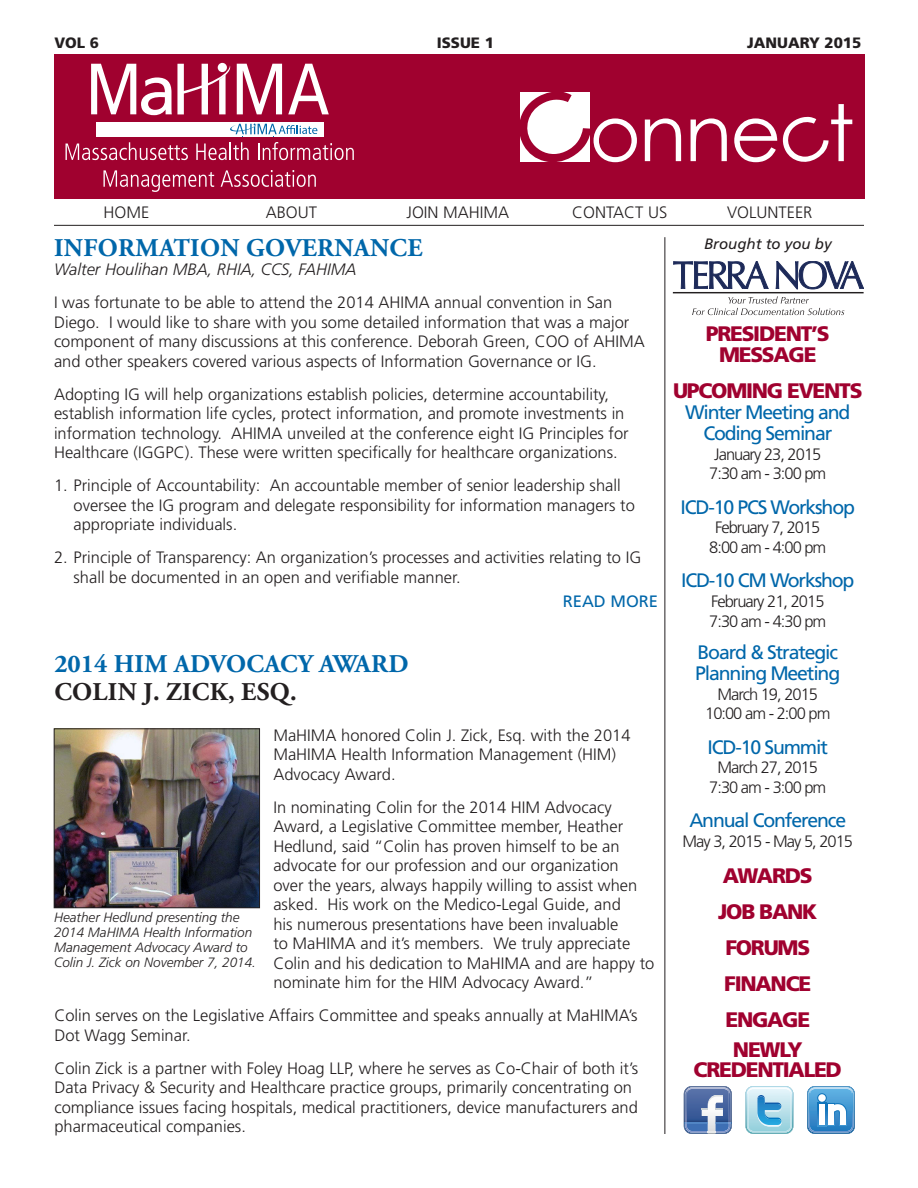
<style>
.page{position:relative;width:918px;height:1188px;background:#fff}
.page>*{position:absolute;margin:0;border:0;box-sizing:border-box;transform-origin:0 0}
.Heading{font:700 25.5px "Adobe Garamond Pro";letter-spacing:.015em;color:#0067aa}
.Heading-2{font:700 25.5px "Adobe Garamond Pro";letter-spacing:.015em;color:#231f20}
.Event{font:900 21px/21px "Frutiger";letter-spacing:-.06em;color:#a0012f;text-align:center}
.Event_Sub{font:19.5px/21px "Frutiger";letter-spacing:-.06em;color:#0067aa;text-align:center}
.Body_Text{font:300 16.5px/19.5px "Frutiger";color:#231f20}
.Bullet{font:300 16.5px/19.5px "Frutiger";color:#231f20}
.Event_Date{font:300 16.5px "Frutiger";letter-spacing:-.06em;color:#231f20}
.Author{font:italic 300 16.5px "Frutiger";color:#231f20}
.Body_Text-2{font:16.5px "Frutiger";color:#0067aa}
.t1{font:900 15px "Frutiger";color:#231f20}
.t2{font:italic 15px "Frutiger";color:#231f20}
.Author-2{font:italic 300 13.5px/15px "Frutiger";color:#231f20}
</style>
<div class="page">
<div style="left:54px;top:54px;width:810px;height:144px;background:#a0012f"></div>
<div style="left:96px;top:122px;width:227px;height:14px;background:#fff"></div>
<svg style="left:103px;top:170px;width:111px;height:22px"></svg>
<svg style="left:221px;top:170px;width:95px;height:17px"></svg>
<svg style="left:66px;top:142px;width:122px;height:18px"></svg>
<svg style="left:196px;top:124px;width:158px;height:36px"></svg>
<svg style="left:237px;top:64px;width:45px;height:50px"></svg>
<svg style="left:288px;top:64px;width:41px;height:50px"></svg>
<svg style="left:91px;top:64px;width:139px;height:51px"></svg>
<svg style="left:645px;top:118px;width:36px;height:43px"></svg>
<svg style="left:691px;top:118px;width:36px;height:43px"></svg>
<svg style="left:734px;top:118px;width:43px;height:44px"></svg>
<svg style="left:783px;top:104px;width:69px;height:58px"></svg>
<svg style="left:520px;top:92px;width:117px;height:71px"></svg>
<hr style="left:54px;top:225px;width:810px;height:1px;background:#231f20">
<svg style="left:673px;top:261px;width:96px;height:28px"></svg>
<svg style="left:776px;top:261px;width:88px;height:28px"></svg>
<hr style="left:673px;top:292px;width:191px;height:1px;background:#231f20">
<svg style="left:692px;top:296px;width:152px;height:19px"></svg>
<svg style="left:684px;top:1086px;width:48px;height:48px"></svg>
<img style="left:685px;top:1088px;width:45px;height:8px">
<svg style="left:745px;top:1086px;width:48px;height:48px;background:#a1d1e4"></svg>
<svg style="left:807px;top:1086px;width:48px;height:48px"></svg>
<div style="left:818px;top:1094px;width:8px;height:8px;background:#fff;border-radius:50%"></div>
<hr style="left:665px;top:237px;width:1px;height:897px;background:#231f20">
<img style="left:56px;top:731px;width:202px;height:175px">
<div style="left:54px;top:729px;width:206px;height:179px;border:1px solid #231f20"></div>
<p class="t1" style="left:54px;top:34px;width:46px">VOL 6</p>
<p class="t1" style="left:437px;top:34px;width:59px">ISSUE 1</p>
<p class="t1" style="left:747px;top:34px;width:116px">JANUARY 2015</p>
<p class="Body_Text" style="left:103px;top:203px;width:47px">HOME</p>
<p class="Body_Text" style="left:266px;top:203px;width:53px">ABOUT</p>
<p class="Body_Text" style="left:407px;top:203px;width:104px">JOIN MAHIMA</p>
<p class="Body_Text" style="left:572px;top:203px;width:97px">CONTACT US</p>
<p class="Body_Text" style="left:727px;top:203px;width:87px">VOLUNTEER</p>
<p class="t2" style="left:704px;top:235px;width:129px">Brought to you by</p>
<p class="Heading" style="left:54px;top:233px;width:370px">INFORMATION GOVERNANCE</p>
<p class="Author" style="left:54px;top:260px;width:304px">Walter Houlihan MBA, RHIA, CCS, FAHIMA</p>
<p class="Body_Text" style="left:54px;top:293px;width:592px">I was fortunate to be able to attend the 2014 AHIMA annual convention in San Diego. I would like to share with you some detailed information that was a major component of many discussions at this conference. Deborah Green, COO of AHIMA and other speakers covered various aspects of Information Governance or IG.</p>
<p class="Body_Text" style="left:54px;top:384px;width:576px">Adopting IG will help organizations establish policies, determine accountability, establish information life cycles, protect information, and promote investments in information technology. AHIMA unveiled at the conference eight IG Principles for Healthcare (IGGPC). These were written specifically for healthcare organizations.</p>
<p class="Bullet" style="left:74px;top:476px;width:563px;text-indent:-20px">1. Principle of Accountability: An accountable member of senior leadership shall oversee the IG program and delegate responsibility for information managers to appropriate individuals.</p>
<p class="Bullet" style="left:74px;top:548px;width:569px;text-indent:-20px">2. Principle of Transparency: An organization’s processes and activities relating to IG shall be documented in an open and verifiable manner.</p>
<p class="Body_Text-2" style="left:563px;top:591px;width:97px">READ MORE</p>
<p class="Event" style="left:706px;top:323px;width:125px">PRESIDENT’S<br>MESSAGE</p>
<p class="Event" style="left:673px;top:380px;width:191px">UPCOMING EVENTS</p>
<p class="Event_Sub" style="left:685px;top:401px;width:167px">Winter Meeting and<br>Coding Seminar</p>
<p class="Event_Date" style="left:714px;top:444px;width:109px">January 23, 2015</p>
<p class="Event_Date" style="left:709px;top:464px;width:119px">7:30 am - 3:00 pm</p>
<p class="Event_Sub" style="left:681px;top:496px;width:176px">ICD-10 PCS Workshop</p>
<p class="Event_Date" style="left:715px;top:518px;width:107px">February 7, 2015</p>
<p class="Event_Date" style="left:709px;top:538px;width:119px">8:00 am - 4:00 pm</p>
<p class="Event_Sub" style="left:681px;top:570px;width:175px">ICD-10 CM Workshop</p>
<p class="Event_Date" style="left:711px;top:592px;width:115px">February 21, 2015</p>
<p class="Event_Date" style="left:709px;top:612px;width:119px">7:30 am - 4:30 pm</p>
<p class="Event_Sub" style="left:695px;top:641px;width:146px;text-align:left">Board &amp; Strategic<br>Planning Meeting</p>
<p class="Event_Date" style="left:718px;top:684px;width:102px">March 19, 2015</p>
<p class="Event_Date" style="left:705px;top:704px;width:127px">10:00 am - 2:00 pm</p>
<p class="Event_Sub" style="left:708px;top:736px;width:122px">ICD-10 Summit</p>
<p class="Event_Date" style="left:718px;top:758px;width:102px">March 27, 2015</p>
<p class="Event_Date" style="left:709px;top:778px;width:119px">7:30 am - 3:00 pm</p>
<p class="Event_Sub" style="left:689px;top:810px;width:158px">Annual Conference</p>
<p class="Event_Date" style="left:682px;top:832px;width:172px">May 3, 2015 - May 5, 2015</p>
<p class="Event" style="left:723px;top:865px;width:91px">AWARDS</p>
<p class="Event" style="left:718px;top:901px;width:101px">JOB BANK</p>
<p class="Event" style="left:725px;top:937px;width:86px">FORUMS</p>
<p class="Event" style="left:724px;top:973px;width:88px">FINANCE</p>
<p class="Event" style="left:725px;top:1009px;width:86px">ENGAGE</p>
<p class="Event" style="left:733px;top:1039px;width:71px">NEWLY</p>
<p class="Event" style="left:694px;top:1059px;width:150px">CREDENTIALED</p>
<p class="Heading" style="left:54px;top:649px;width:356px">2014 HIM ADVOCACY AWARD</p>
<p class="Heading-2" style="left:55px;top:678px;width:244px">COLIN J. ZICK, ESQ.</p>
<p class="Body_Text" style="left:273px;top:725px;width:359px">MaHIMA honored Colin J. Zick, Esq. with the 2014<br>MaHIMA Health Information Management (HIM)<br>Advocacy Award.</p>
<p class="Body_Text" style="left:273px;top:797px;width:383px">In nominating Colin for the 2014 HIM Advocacy Award, a Legislative Committee member, Heather Hedlund, said “Colin has proven himself to be an advocate for our profession and our organization<br>over the years, always happily willing to assist when asked. His work on the Medico-Legal Guide, and<br>his numerous presentations have been invaluable<br>to MaHIMA and it’s members. We truly appreciate Colin and his dedication to MaHIMA and are happy to nominate him for the HIM Advocacy Award.”</p>
<p class="Body_Text" style="left:54px;top:1006px;width:585px">Colin serves on the Legislative Affairs Committee and speaks annually at MaHIMA’s<br>Dot Wagg Seminar.</p>
<p class="Body_Text" style="left:54px;top:1058px;width:585px">Colin Zick is a partner with Foley Hoag LLP, where he serves as Co-Chair of both it’s Data Privacy &amp; Security and Healthcare practice groups, primarily concentrating on compliance issues facing hospitals, medical practitioners, device manufacturers and pharmaceutical companies.</p>
<p class="Author-2" style="left:54px;top:910px;width:203px">Heather Hedlund presenting the<br>2014 MaHIMA Health Information<br>Management Advocacy Award to<br>Colin J. Zick on November 7, 2014.</p>
</div>
